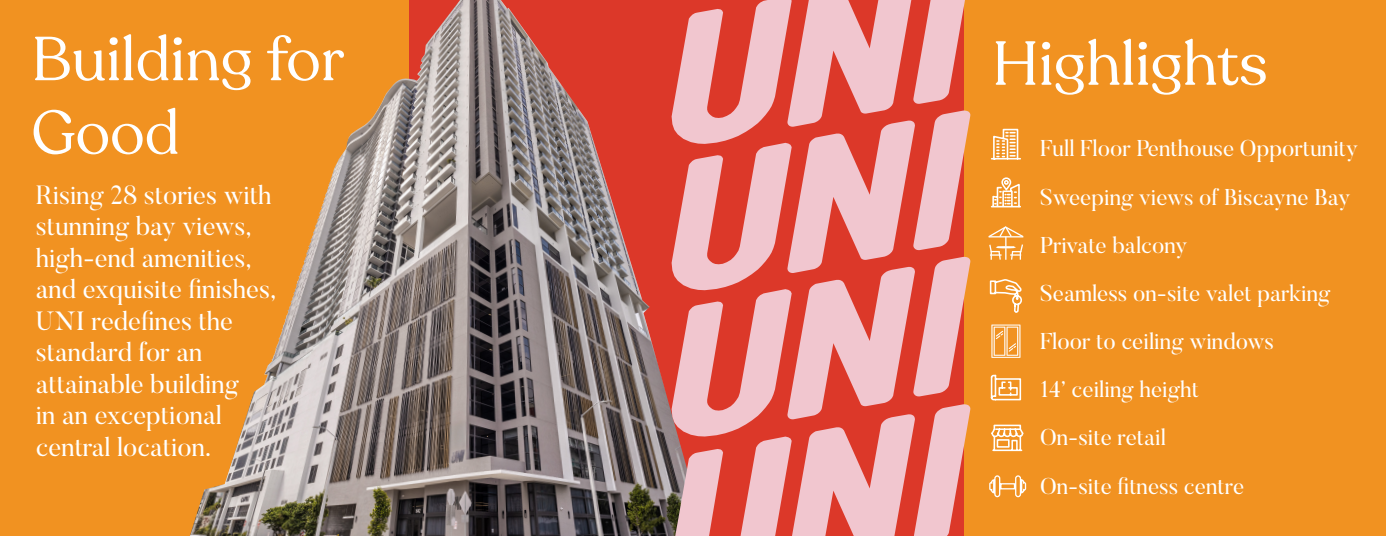
<style>
.page{position:relative;width:1386px;height:536px;background:#f19221}
.page>*{position:absolute;margin:0;border:0;box-sizing:border-box;transform-origin:0 0}
.t1{font:61.25px/73.5px "Recoleta Regular DEMO";color:#fff}
.t2{font:26.25px/31.5px "Butler";color:#fff}
.t3{font:22.75px "Butler";color:#fff}
</style>
<div class="page">
<svg style="left:989px;top:475px;width:38px;height:22px"></svg>
<svg style="left:991px;top:424px;width:33px;height:27px"></svg>
<svg style="left:990px;top:374px;width:32px;height:27px"></svg>
<svg style="left:990px;top:128px;width:31px;height:32px"></svg>
<svg style="left:989px;top:279px;width:33px;height:34px"></svg>
<svg style="left:990px;top:177px;width:31px;height:31px"></svg>
<svg style="left:991px;top:324px;width:30px;height:34px"></svg>
<svg style="left:988px;top:226px;width:36px;height:34px"></svg>
<img style="left:190px;top:0;width:482px;height:536px">
<svg style="left:672px;top:0;width:298px;height:536px;background:#e78c8a"></svg>
<p class="t1" style="left:31px;top:26px;width:314px">Building for<br>Good</p>
<p class="t1" style="left:992px;top:31px;width:277px">Highlights</p>
<p class="t3" style="left:1040px;top:134px;width:320px">Full Floor Penthouse Opportunity</p>
<p class="t3" style="left:1040px;top:182px;width:312px">Sweeping views of Biscayne Bay</p>
<p class="t3" style="left:1040px;top:230px;width:149px">Private balcony</p>
<p class="t3" style="left:1040px;top:278px;width:292px">Seamless on-site valet parking</p>
<p class="t3" style="left:1040px;top:326px;width:235px">Floor to ceiling windows</p>
<p class="t3" style="left:1040px;top:375px;width:160px">14’ ceiling height</p>
<p class="t3" style="left:1040px;top:423px;width:127px">On-site retail</p>
<p class="t3" style="left:1040px;top:471px;width:206px">On-site fitness centre</p>
<p class="t2" style="left:36px;top:178px;width:242px">Rising 28 stories with stunning bay views, high-end amenities, and exquisite finishes,<br>UNI redefines the standard for an attainable building<br>in an exceptional central location.</p>
</div>
